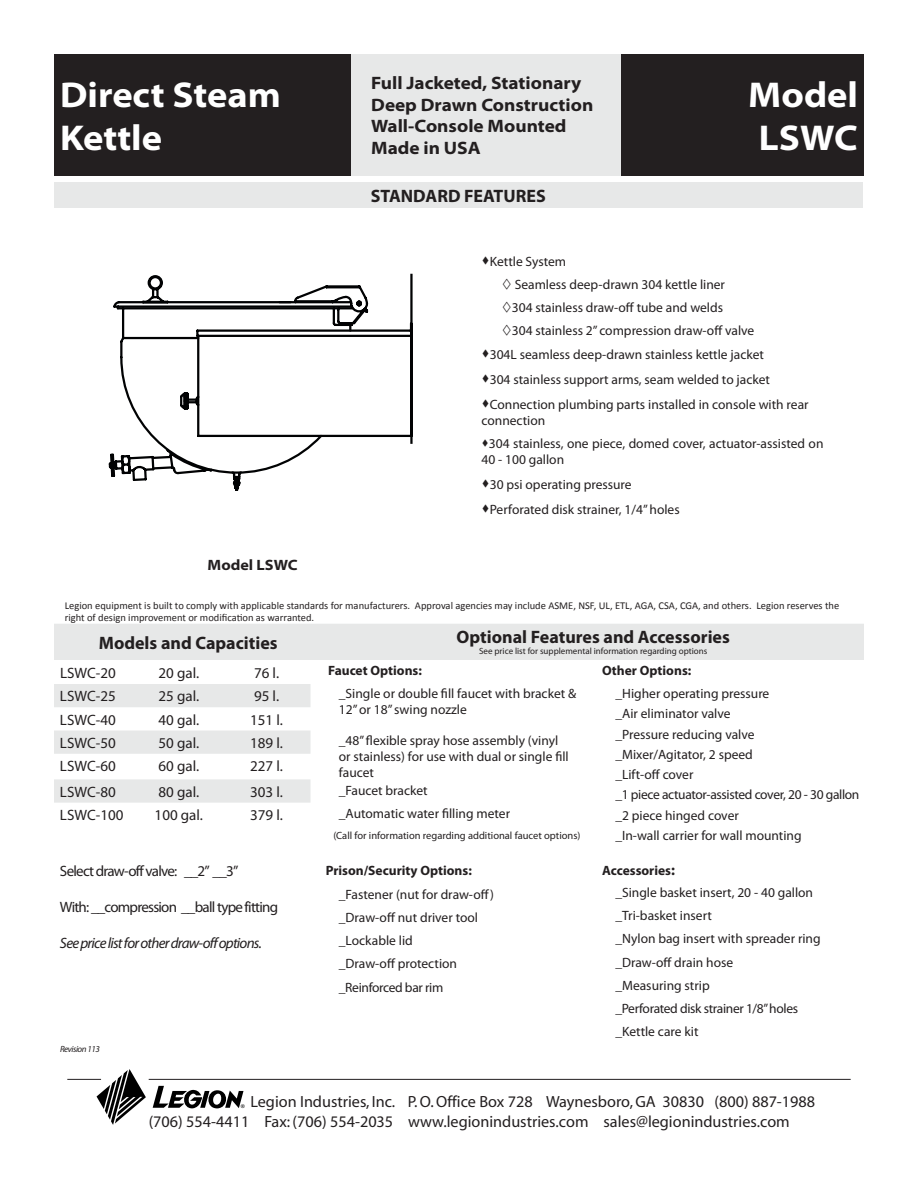
<style>
.page{position:relative;width:918px;height:1188px;background:#fff}
.page>*{position:absolute;margin:0;border:0;box-sizing:border-box;transform-origin:0 0}
.t1{font:700 semi-expanded 36px/43.2px "Myriad Pro";color:#fff}
.t2{font:700 semi-expanded 18px/21.6px "Myriad Pro";color:#231f20}
.t3{font:700 18px "Myriad Pro";color:#231f20}
.t4{font:16.2px/20.5px "Myriad";color:#231f20}
.t5{font:15px "Myriad Pro";color:#231f20}
.t6{font:15px "Myriad Pro";letter-spacing:-.05em;color:#231f20}
.t7{font:italic 15px "Myriad Pro";letter-spacing:-.05em;color:#231f20}
.t8{font:700 semi-expanded 15px "Myriad Pro";color:#231f20}
.t9{font:13.5px/20.2px "Myriad Pro";color:#231f20}
.t10{font:700 13.5px "Myriad Pro";color:#231f20}
.t11{font:10.5px/12.6px "Calibri";color:#231f20}
.t12{font:10.5px "Myriad Pro";color:#231f20}
.t13{font:9px "Myriad Pro";color:#231f20}
.t14{font:italic 9px "Myriad Pro";letter-spacing:-.05em;color:#231f20}
.t15{font:700 5.4px "Times";color:#000}
.s1{font-weight:300}
.s2{font-weight:700}
.s3{font-weight:700;font-size:15px}
</style>
<div class="page">
<svg style="left:153px;top:1086px;width:91px;height:23px"></svg>
<svg style="left:97px;top:1069px;width:49px;height:56px"></svg>
<hr style="left:149px;top:1079px;width:702px;height:1px;background:#231f20">
<hr style="left:67px;top:1079px;width:34px;height:1px;background:#231f20">
<div style="left:54px;top:54px;width:297px;height:122px;background:#231f20"></div>
<div style="left:351px;top:54px;width:270px;height:122px;background:#e7e8e8"></div>
<div style="left:621px;top:54px;width:243px;height:122px;background:#231f20"></div>
<div style="left:54px;top:182px;width:808px;height:26px;background:#e7e8e8"></div>
<div style="left:54px;top:624px;width:810px;height:36px;background:#e7e8e8"></div>
<svg style="left:54px;top:684px;width:256px;height:119px"></svg>
<svg style="left:109px;top:323px;width:301px;height:154px"></svg>
<svg style="left:112px;top:275px;width:258px;height:216px"></svg>
<hr style="left:410px;top:274px;width:3px;height:170px;background:#010203">
<h1 class="t1" style="left:60px;top:73px;width:222px">Direct Steam<br>Kettle</h1>
<h2 class="t2" style="left:371px;top:72px;width:224px">Full Jacketed, Stationary<br>Deep Drawn Construction<br>Wall-Console Mounted<br>Made in USA</h2>
<h1 class="t1" style="left:748px;top:73px;width:111px">Model<br>LSWC</h1>
<h2 class="t3" style="left:371px;top:186px;width:176px">STANDARD FEATURES</h2>
<p class="t8" style="left:208px;top:556px;width:92px">Model LSWC</p>
<p class="t9" style="left:512px;top:250px;width:244px;line-height:23px;text-indent:-30px">•Kettle System<br>Seamless deep-drawn 304 kettle liner<br>304 stainless draw-off tube and welds<br>304 stainless 2” compression draw-off valve</p>
<p class="t9" style="left:482px;top:345px;width:284px">•304L seamless deep-drawn stainless kettle jacket</p>
<p class="t9" style="left:482px;top:370px;width:290px">•304 stainless support arms, seam welded to jacket</p>
<p class="t9" style="left:481px;top:397px;width:329px;line-height:16.2px">•Connection plumbing parts installed in console with rear connection</p>
<p class="t9" style="left:481px;top:436px;width:344px;line-height:16.2px">•304 stainless, one piece, domed cover, actuator-assisted on<br>40 - 100 gallon</p>
<p class="t9" style="left:482px;top:475px;width:152px">•30 psi operating pressure</p>
<p class="t9" style="left:482px;top:499px;width:200px">•Perforated disk strainer, 1/4” holes</p>
<p class="t11" style="left:65px;top:599px;width:776px">Legion equipment is built to comply with applicable standards for manufacturers. Approval agencies may include ASME, NSF, UL, ETL, AGA, CSA, CGA, and others. Legion reserves the right of design improvement or modification as warranted.</p>
<h2 class="t3" style="left:99px;top:632px;width:180px">Models and Capacities</h2>
<h2 class="t3" style="left:457px;top:627px;width:275px">Optional Features and Accessories</h2>
<p class="t13" style="left:479px;top:646px;width:230px">See price list for supplemental information regarding options</p>
<p class="t5" style="left:60px;top:665px;width:57px">LSWC-20</p>
<p class="t5" style="left:159px;top:665px;width:42px">20 gal.</p>
<p class="t5" style="left:254px;top:665px;width:27px">76 l.</p>
<p class="t5" style="left:60px;top:688px;width:57px">LSWC-25</p>
<p class="t5" style="left:159px;top:688px;width:42px">25 gal.</p>
<p class="t5" style="left:254px;top:688px;width:27px">95 l.</p>
<p class="t5" style="left:60px;top:711px;width:57px">LSWC-40</p>
<p class="t5" style="left:159px;top:711px;width:42px">40 gal.</p>
<p class="t5" style="left:250px;top:711px;width:34px">151 l.</p>
<p class="t5" style="left:60px;top:735px;width:57px">LSWC-50</p>
<p class="t5" style="left:159px;top:735px;width:42px">50 gal.</p>
<p class="t5" style="left:250px;top:735px;width:34px">189 l.</p>
<p class="t5" style="left:60px;top:758px;width:57px">LSWC-60</p>
<p class="t5" style="left:159px;top:758px;width:42px">60 gal.</p>
<p class="t5" style="left:250px;top:758px;width:34px">227 l.</p>
<p class="t5" style="left:60px;top:783px;width:57px">LSWC-80</p>
<p class="t5" style="left:159px;top:783px;width:42px">80 gal.</p>
<p class="t5" style="left:250px;top:783px;width:34px">303 l.</p>
<p class="t5" style="left:60px;top:807px;width:65px">LSWC-100</p>
<p class="t5" style="left:155px;top:807px;width:50px">100 gal.</p>
<p class="t5" style="left:250px;top:807px;width:34px">379 l.</p>
<p class="t6" style="left:60px;top:863px;width:180px">Select draw-off valve: <span class="s1">_</span>_2” __3”</p>
<p class="t6" style="left:60px;top:899px;width:220px">With: __compression __ball type fitting</p>
<p class="t7" style="left:60px;top:935px;width:203px">See price list for other draw-off options.</p>
<p class="t14" style="left:60px;top:1045px;width:41px">Revision 113</p>
<p class="t10" style="left:328px;top:663px;width:95px">Faucet Options:</p>
<p class="t9" style="left:339px;top:686px;width:239px;line-height:16.2px">_Single or double fill faucet with bracket &amp;<br>12” or 18” swing nozzle</p>
<p class="t9" style="left:339px;top:732px;width:231px;line-height:16.2px">_48” flexible spray hose assembly (vinyl or stainless) for use with dual or single fill faucet</p>
<p class="t9" style="left:339px;top:779px;width:173px;line-height:23.2px">_Faucet bracket<br>_Automatic water filling meter</p>
<p class="t12" style="left:333px;top:830px;width:249px">(Call for information regarding additional faucet options)</p>
<p class="t10" style="left:326px;top:863px;width:148px">Prison/Security Options:</p>
<p class="t9" style="left:339px;top:883px;width:156px;line-height:23.2px">_Fastener (nut for draw-off) _Draw-off nut driver tool _Lockable lid<br>_Draw-off protection _Reinforced bar rim</p>
<p class="t10" style="left:602px;top:663px;width:91px">Other Options:</p>
<p class="t9" style="left:615px;top:684px;width:246px">_Higher operating pressure<br>_Air eliminator valve<br>_Pressure reducing valve<br>_Mixer/Agitator, 2 speed<br>_Lift-off cover<br>_1 piece actuator-assisted cover, 20 - 30 gallon _2 piece hinged cover<br>_In-wall carrier for wall mounting</p>
<p class="t9" style="left:615px;top:859px;width:207px;line-height:23.1px;text-indent:-13px"><span class="s2">Accessories</span><span class="s3">:<br></span>_Single basket insert, 20 - 40 gallon _Tri-basket insert<br>_Nylon bag insert with spreader ring _Draw-off drain hose<br>_Measuring strip<br>_Perforated disk strainer 1/8” holes _Kettle care kit</p>
<p class="t4" style="left:149px;top:1092px;width:668px;text-indent:102px">Legion Industries, Inc. P. O. Office Box 728 Waynesboro, GA 30830 (800) 887-1988 (706) 554-4411 Fax: (706) 554-2035 www.legionindustries.com sales@legionindustries.com</p>
<p class="t15" style="left:241px;top:1103px;width:6px">®</p>
</div>
